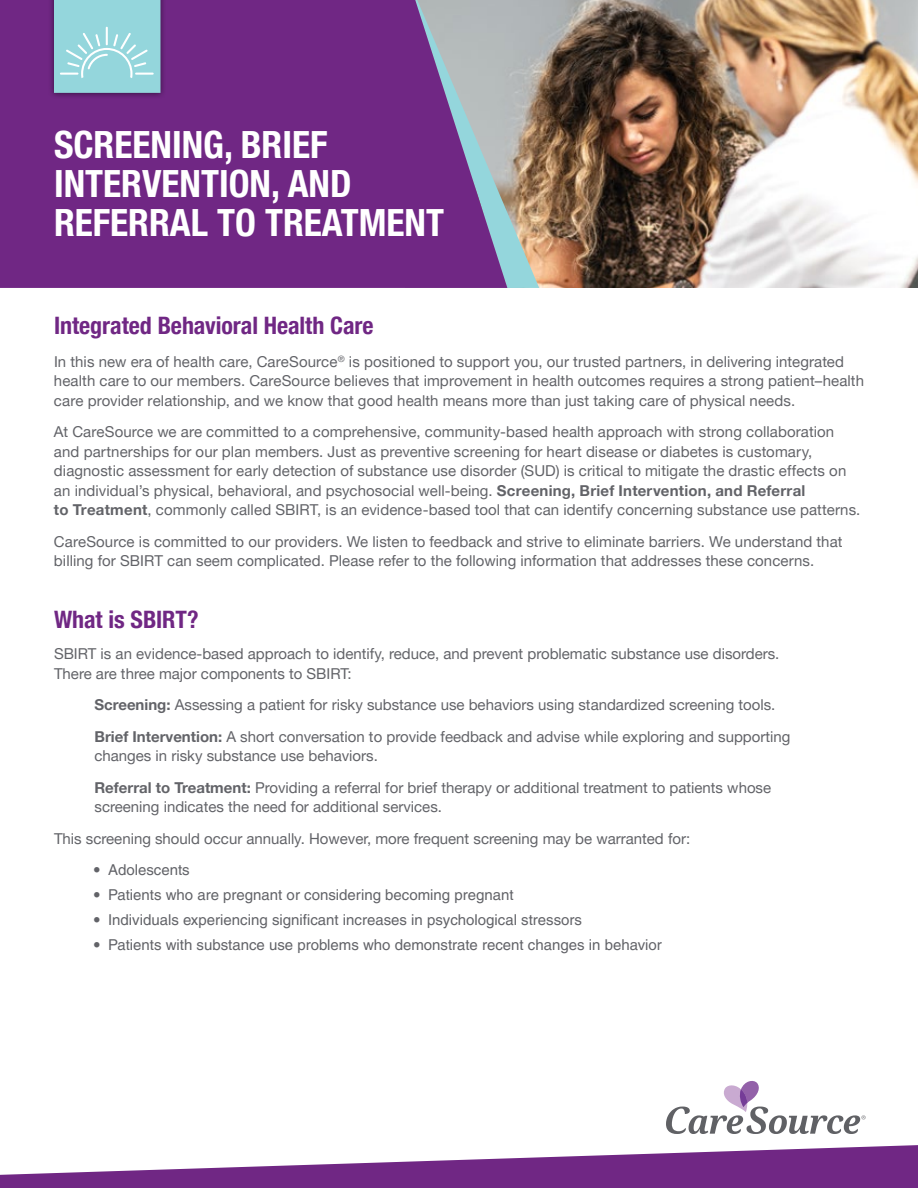
<style>
.page{position:relative;width:918px;height:1188px;background:#fff}
.page>*{position:absolute;margin:0;border:0;box-sizing:border-box;transform-origin:0 0}
.t1{font:700 condensed 37.5px/39px "Helvetica Neue LT Pro";color:#fff}
.t2{font:700 condensed 24px "Helvetica Neue LT Pro";color:#702784}
.t3{font:15px/19.5px "Helvetica Neue LT Pro";letter-spacing:.005em;color:#626368}
.t4{font:15px "Helvetica LT Pro";color:#626368}
.s1{font-weight:700}
.s2{font-family:"Helvetica Neue LT Pro"}
</style>
<div class="page">
<img style="left:539px;top:0;width:379px;height:288px">
<svg style="left:507px;top:0;width:32px;height:288px;background:#b0ada1"></svg>
<svg style="left:0;top:0;width:507px;height:288px;background:#75368a"></svg>
<div style="left:48px;top:0;width:118px;height:99px;background:#000;opacity:.5"></div>
<svg style="left:54px;top:0;width:106px;height:93px;background:#9ad8de"></svg>
<svg style="left:666px;top:1081px;width:200px;height:53px"></svg>
<svg style="left:0;top:1145px;width:918px;height:43px"></svg>
<h1 class="t1" style="left:54px;top:125px;width:392px">SCREENING, BRIEF<br>INTERVENTION, AND<br>REFERRAL TO TREATMENT</h1>
<h2 class="t2" style="left:54px;top:311px;width:321px">Integrated Behavioral Health Care</h2>
<p class="t3" style="left:54px;top:351px;width:812px">In this new era of health care, CareSource<sup>®</sup> is positioned to support you, our trusted partners, in delivering integrated health care to our members. CareSource believes that improvement in health outcomes requires a strong patient–health care provider relationship, and we know that good health means more than just taking care of physical needs.</p>
<p class="t3" style="left:54px;top:422px;width:808px">At CareSource we are committed to a comprehensive, community-based health approach with strong collaboration and partnerships for our plan members. Just as preventive screening for heart disease or diabetes is customary, diagnostic assessment for early detection of substance use disorder (SUD) is critical to mitigate the drastic effects on an individual’s physical, behavioral, and psychosocial well-being. <span class="s1">Screening, Brief Intervention, and Referral<br>to Treatment</span>, commonly called SBIRT, is an evidence-based tool that can identify concerning substance use patterns.</p>
<p class="t3" style="left:54px;top:531px;width:790px">CareSource is committed to our providers. We listen to feedback and strive to eliminate barriers. We understand that billing for SBIRT can seem complicated. Please refer to the following information that addresses these concerns.</p>
<h2 class="t2" style="left:54px;top:605px;width:146px">What is SBIRT?</h2>
<p class="t3" style="left:54px;top:644px;width:727px">SBIRT is an evidence-based approach to identify, reduce, and prevent problematic substance use disorders.<br>There are three major components to SBIRT:</p>
<p class="t3" style="left:94px;top:689px;width:697px;line-height:31.5px"><span class="s1">Screening:</span> Assessing a patient for risky substance use behaviors using standardized screening tools.<br><span class="s1">Brief Intervention:</span> A short conversation to provide feedback and advise while exploring and supporting</p>
<p class="t3" style="left:94px;top:740px;width:678px;line-height:31.5px">changes in risky substance use behaviors.<br><span class="s1">Referral to Treatment:</span> Providing a referral for brief therapy or additional treatment to patients whose</p>
<p class="t3" style="left:54px;top:791px;width:638px;line-height:31.5px;text-indent:40px">screening indicates the need for additional services.<br>This screening should occur annually. However, more frequent screening may be warranted for:</p>
<p class="t4" style="left:93px;top:861px;width:98px"><span class="s2">•</span> Adolescents</p>
<p class="t4" style="left:93px;top:886px;width:422px"><span class="s2">•</span> Patients who are pregnant or considering becoming pregnant</p>
<p class="t4" style="left:93px;top:911px;width:491px"><span class="s2">•</span> Individuals experiencing significant increases in psychological stressors</p>
<p class="t4" style="left:93px;top:936px;width:570px"><span class="s2">•</span> Patients with substance use problems who demonstrate recent changes in behavior</p>
</div>
